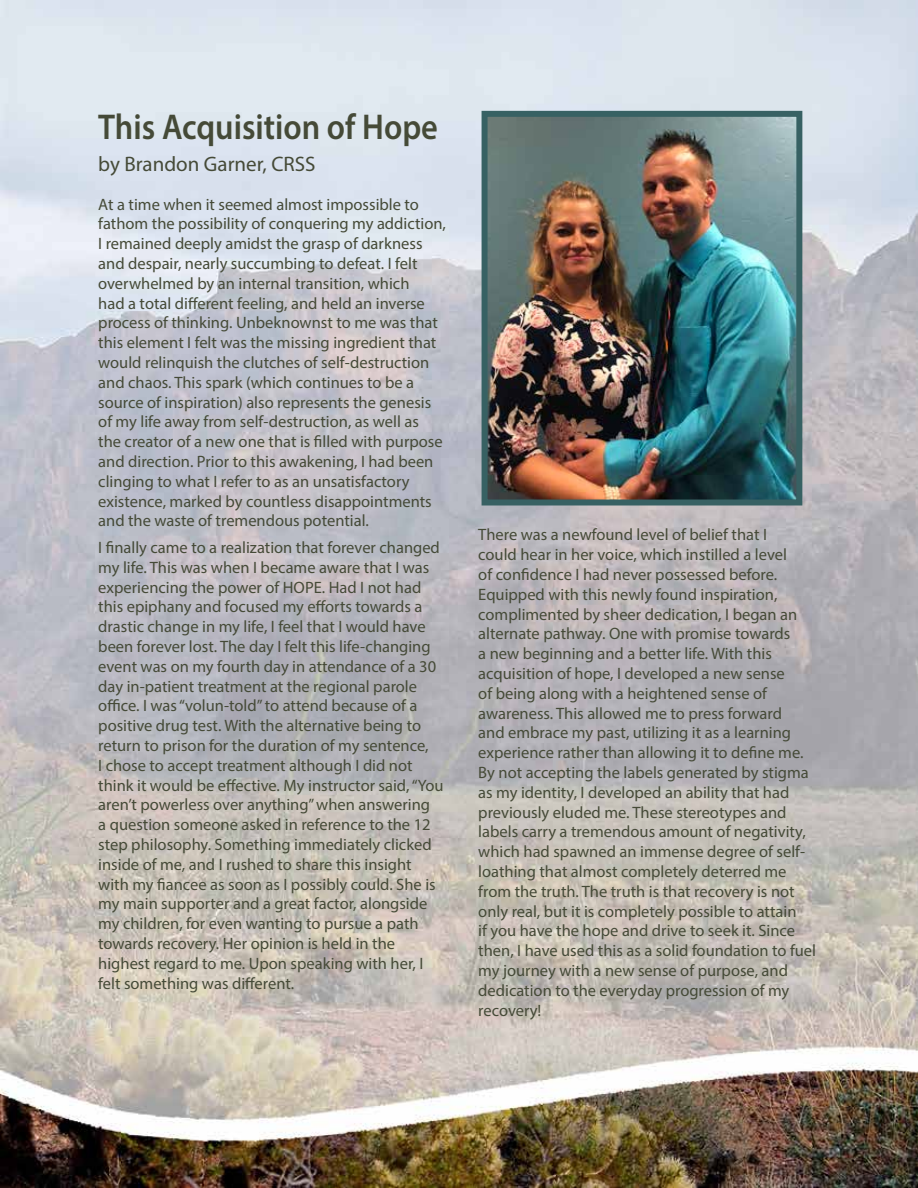
<style>
.page{position:relative;width:918px;height:1188px;background:#fff}
.page>*{position:absolute;margin:0;border:0;box-sizing:border-box;transform-origin:0 0}
.t1{font:600 36px "Myriad Pro";color:#454a37;scale:.9 1}
.t2{font:21px "Myriad Pro";color:#454a37}
.t3{font:16.5px/19.8px "Myriad Pro";color:#454a37}
</style>
<div class="page">
<img style="left:0;top:0;width:918px;height:1188px">
<img style="left:489px;top:118px;width:306px;height:381px">
<div style="left:482px;top:111px;width:320px;height:395px;border:6px solid #376163"></div>
<h1 class="t1" style="left:98px;top:105px;width:379px">This Acquisition of Hope</h1>
<p class="t2" style="left:98px;top:151px;width:219px">by Brandon Garner, CRSS</p>
<p class="t3" style="left:98px;top:194px;width:349px">At a time when it seemed almost impossible to fathom the possibility of conquering my addiction, I remained deeply amidst the grasp of darkness and despair, nearly succumbing to defeat. I felt overwhelmed by an internal transition, which<br>had a total different feeling, and held an inverse process of thinking. Unbeknownst to me was that this element I felt was the missing ingredient that would relinquish the clutches of self-destruction and chaos. This spark (which continues to be a source of inspiration) also represents the genesis of my life away from self-destruction, as well as<br>the creator of a new one that is filled with purpose and direction. Prior to this awakening, I had been clinging to what I refer to as an unsatisfactory existence, marked by countless disappointments and the waste of tremendous potential.</p>
<p class="t3" style="left:98px;top:537px;width:347px">I finally came to a realization that forever changed my life. This was when I became aware that I was experiencing the power of HOPE. Had I not had this epiphany and focused my efforts towards a drastic change in my life, I feel that I would have been forever lost. The day I felt this life-changing event was on my fourth day in attendance of a 30 day in-patient treatment at the regional parole office. I was “volun-told” to attend because of a positive drug test. With the alternative being to return to prison for the duration of my sentence,<br>I chose to accept treatment although I did not think it would be effective. My instructor said, “You aren’t powerless over anything” when answering<br>a question someone asked in reference to the 12 step philosophy. Something immediately clicked inside of me, and I rushed to share this insight with my fiancee as soon as I possibly could. She is my main supporter and a great factor, alongside my children, for even wanting to pursue a path towards recovery. Her opinion is held in the highest regard to me. Upon speaking with her, I felt something was different.</p>
<p class="t3" style="left:478px;top:525px;width:339px">There was a newfound level of belief that I<br>could hear in her voice, which instilled a level<br>of confidence I had never possessed before.<br>Equipped with this newly found inspiration, complimented by sheer dedication, I began an alternate pathway. One with promise towards<br>a new beginning and a better life. With this acquisition of hope, I developed a new sense<br>of being along with a heightened sense of awareness. This allowed me to press forward<br>and embrace my past, utilizing it as a learning experience rather than allowing it to define me.<br>By not accepting the labels generated by stigma as my identity, I developed an ability that had previously eluded me. These stereotypes and labels carry a tremendous amount of negativity, which had spawned an immense degree of self&shy;loathing that almost completely deterred me from the truth. The truth is that recovery is not only real, but it is completely possible to attain<br>if you have the hope and drive to seek it. Since then, I have used this as a solid foundation to fuel my journey with a new sense of purpose, and dedication to the everyday progression of my recovery!</p>
</div>
